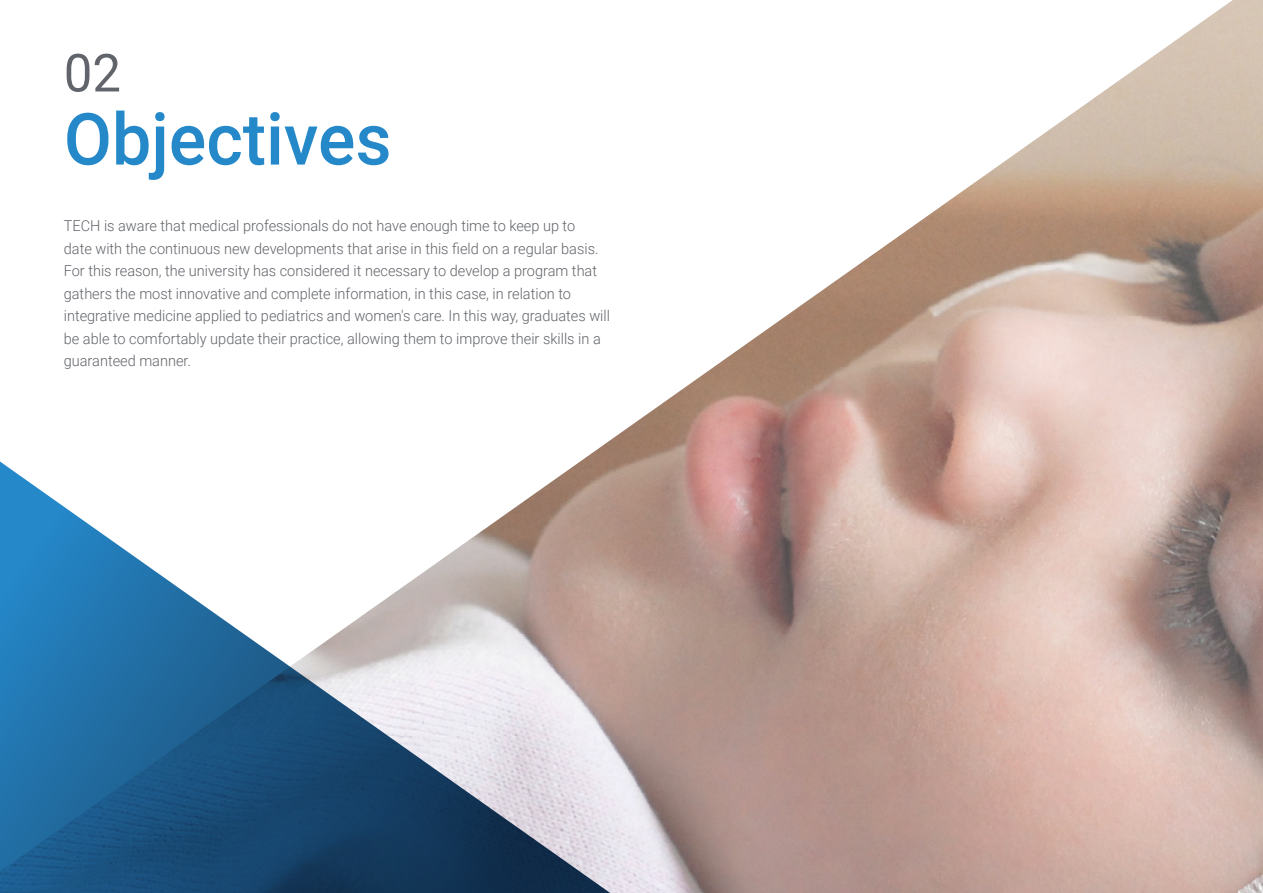
<style>
.page{position:relative;width:1263px;height:893px;background:#fff}
.page>*{position:absolute;margin:0;border:0;box-sizing:border-box;transform-origin:0 0}
.t1{font:500 72px "Roboto";color:#2488c9}
.t2{font:52.5px "Roboto";color:#61646a}
.t3{font:300 15px/22.5px "Roboto";color:#61646a}
</style>
<div class="page">
<img style="left:602px;top:0;width:661px;height:893px">
<svg style="left:0;top:446px;width:640px;height:447px"></svg>
<h2 class="t2" style="left:64px;top:36px;width:59px">02</h2>
<h1 class="t1" style="left:64px;top:89px;width:329px">Objectives</h1>
<p class="t3" style="left:64px;top:214px;width:548px">TECH is aware that medical professionals do not have enough time to keep up to<br>date with the continuous new developments that arise in this field on a regular basis.<br>For this reason, the university has considered it necessary to develop a program that gathers the most innovative and complete information, in this case, in relation to integrative medicine applied to pediatrics and women's care. In this way, graduates will be able to comfortably update their practice, allowing them to improve their skills in a guaranteed manner.</p>
</div>
